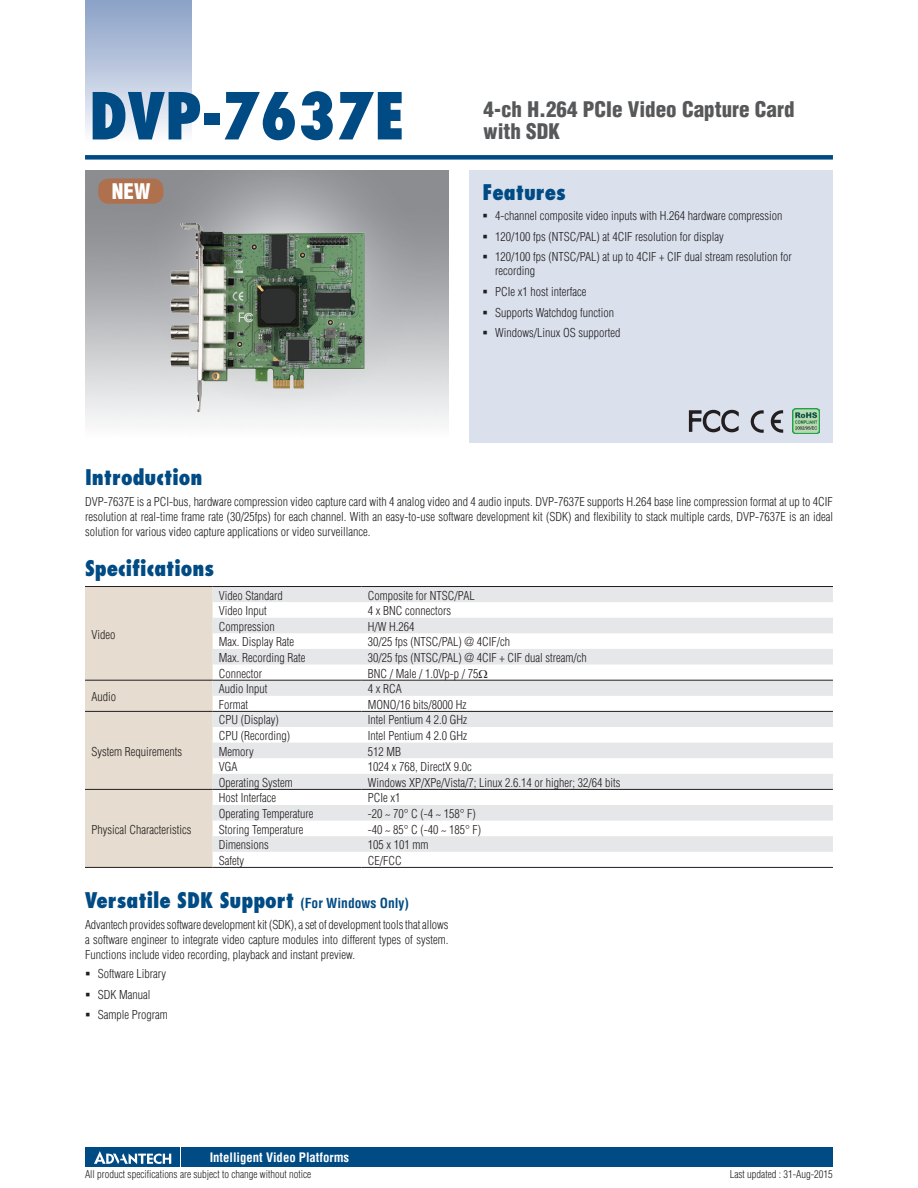
<style>
.page{position:relative;width:918px;height:1188px;background:#fff}
.page>*{position:absolute;margin:0;border:0;box-sizing:border-box;transform-origin:0 0}
.DS_Model_Name_1P{font:800 condensed 63px "Futura";color:#004b84}
.DS_Paragraph_Header{font:800 condensed 21px "Futura";color:#004b84}
.DS_Headline-1P{font:900 condensed 21px/22.5px "Helvetica";color:#57585a}
.DS_Model_Name_1P-2{font:900 condensed 21px "Helvetica";color:#fff}
.t1{font:700 condensed 12.75px "Helvetica";color:#fff}
.DS_Body_Text{font:300 condensed 12px/15px "Helvetica";color:#231f20;text-align:justify}
.DS_Tab-data{font:300 condensed 12px "Helvetica";color:#231f20}
.t2{font:300 condensed 10.5px "Helvetica";color:#231f20}
.s1{font-family:"Helvetica";font-weight:700;font-size:13.5px}
</style>
<div class="page">
<div style="left:85px;top:155px;width:748px;height:5px;background:#004b84"></div>
<div style="left:85px;top:0;width:106px;height:143px;background:linear-gradient(to bottom,#879fc5,#fafafd)"></div>
<div style="left:182px;top:1147px;width:651px;height:20px;background:#004b84"></div>
<div style="left:85px;top:1147px;width:95px;height:20px;background:#004b84"></div>
<svg style="left:94px;top:1151px;width:77px;height:13px"></svg>
<div style="left:470px;top:170px;width:363px;height:272px;background:#dae1ed"></div>
<img style="left:85px;top:170px;width:363px;height:255px">
<div style="left:85px;top:587px;width:128px;height:280px;background:#e6dccf"></div>
<svg style="left:213px;top:587px;width:620px;height:265px;fill:#e6e7e9"></svg>
<hr style="left:85px;top:789px;width:128px;height:1px;background:#231f20">
<hr style="left:213px;top:586px;width:148px;height:1px;background:#231f20">
<hr style="left:85px;top:711px;width:128px;height:1px;background:#231f20">
<hr style="left:361px;top:586px;width:472px;height:1px;background:#231f20">
<hr style="left:85px;top:586px;width:128px;height:1px;background:#231f20">
<hr style="left:85px;top:680px;width:128px;height:1px;background:#231f20">
<hr style="left:213px;top:680px;width:148px;height:1px;background:#231f20">
<hr style="left:361px;top:680px;width:472px;height:1px;background:#231f20">
<hr style="left:213px;top:711px;width:148px;height:1px;background:#231f20">
<hr style="left:361px;top:711px;width:472px;height:1px;background:#231f20">
<hr style="left:85px;top:867px;width:128px;height:1px;background:#231f20">
<hr style="left:213px;top:789px;width:148px;height:1px;background:#231f20">
<hr style="left:361px;top:789px;width:472px;height:1px;background:#231f20">
<hr style="left:213px;top:867px;width:148px;height:1px;background:#231f20">
<hr style="left:361px;top:867px;width:472px;height:1px;background:#231f20">
<img style="left:792px;top:409px;width:27px;height:25px">
<svg style="left:751px;top:410px;width:13px;height:23px"></svg>
<svg style="left:771px;top:410px;width:12px;height:23px"></svg>
<svg style="left:688px;top:409px;width:51px;height:24px"></svg>
<div style="left:98px;top:179px;width:65px;height:25px;background:#af704e;border-radius:10px"></div>
<img style="left:157px;top:216px;width:219px;height:196px">
<svg style="left:479px;top:669px;width:8px;height:9px"></svg>
<p class="DS_Model_Name_1P" style="left:89px;top:76px;width:318px">DVP-7637E</p>
<p class="DS_Headline-1P" style="left:484px;top:98px;width:312px">4-ch H.264 PCIe Video Capture Card with SDK</p>
<p class="DS_Model_Name_1P-2" style="left:112px;top:178px;width:40px">NEW</p>
<h2 class="DS_Paragraph_Header" style="left:482px;top:178px;width:85px">Features</h2>
<p class="DS_Body_Text" style="left:495px;top:208px;width:289px">4-channel composite video inputs with H.264 hardware compression</p>
<p class="DS_Body_Text" style="left:495px;top:229px;width:230px">120/100 fps (NTSC/PAL) at 4CIF resolution for display</p>
<p class="DS_Body_Text" style="left:495px;top:250px;width:298px;line-height:14.2px">120/100 fps (NTSC/PAL) at up to 4CIF + CIF dual stream resolution for recording</p>
<p class="DS_Body_Text" style="left:495px;top:284px;width:93px">PCIe x1 host interface</p>
<p class="DS_Body_Text" style="left:495px;top:305px;width:121px">Supports Watchdog function</p>
<p class="DS_Body_Text" style="left:495px;top:325px;width:127px">Windows/Linux OS supported</p>
<p class="DS_Paragraph_Header" style="left:85px;top:463px;width:119px">Introduction</p>
<p class="DS_Body_Text" style="left:85px;top:494px;width:750px">DVP-7637E is a PCI-bus, hardware compression video capture card with 4 analog video and 4 audio inputs. DVP-7637E supports H.264 base line compression format at up to 4CIF resolution at real-time frame rate (30/25fps) for each channel. With an easy-to-use software development kit (SDK) and flexibility to stack multiple cards, DVP-7637E is an ideal solution for various video capture applications or video surveillance.</p>
<p class="DS_Paragraph_Header" style="left:85px;top:554px;width:131px">Specifications</p>
<p class="DS_Tab-data" style="left:91px;top:627px;width:25px">Video</p>
<p class="DS_Tab-data" style="left:91px;top:690px;width:26px">Audio</p>
<p class="DS_Tab-data" style="left:91px;top:744px;width:92px">System Requirements</p>
<p class="DS_Tab-data" style="left:219px;top:588px;width:65px">Video Standard</p>
<p class="DS_Tab-data" style="left:368px;top:588px;width:108px">Composite for NTSC/PAL</p>
<p class="DS_Tab-data" style="left:219px;top:604px;width:49px">Video Input</p>
<p class="DS_Tab-data" style="left:368px;top:604px;width:85px">4 x BNC connectors</p>
<p class="DS_Tab-data" style="left:219px;top:619px;width:57px">Compression</p>
<p class="DS_Tab-data" style="left:368px;top:619px;width:48px">H/W H.264</p>
<p class="DS_Tab-data" style="left:219px;top:635px;width:77px">Max. Display Rate</p>
<p class="DS_Tab-data" style="left:368px;top:635px;width:144px">30/25 fps (NTSC/PAL) @ 4CIF/ch</p>
<p class="DS_Tab-data" style="left:219px;top:651px;width:88px">Max. Recording Rate</p>
<p class="DS_Tab-data" style="left:368px;top:651px;width:221px">30/25 fps (NTSC/PAL) @ 4CIF + CIF dual stream/ch</p>
<p class="DS_Tab-data" style="left:219px;top:666px;width:45px">Connector</p>
<p class="DS_Tab-data" style="left:368px;top:666px;width:112px">BNC / Male / 1.0Vp-p / 75</p>
<p class="DS_Tab-data" style="left:219px;top:682px;width:50px">Audio Input</p>
<p class="DS_Tab-data" style="left:368px;top:682px;width:35px">4 x RCA</p>
<p class="DS_Tab-data" style="left:219px;top:698px;width:31px">Format</p>
<p class="DS_Tab-data" style="left:368px;top:698px;width:100px">MONO/16 bits/8000 Hz</p>
<p class="DS_Tab-data" style="left:219px;top:713px;width:62px">CPU (Display)</p>
<p class="DS_Tab-data" style="left:368px;top:713px;width:101px">Intel Pentium 4 2.0 GHz</p>
<p class="DS_Tab-data" style="left:219px;top:729px;width:73px">CPU (Recording)</p>
<p class="DS_Tab-data" style="left:368px;top:729px;width:101px">Intel Pentium 4 2.0 GHz</p>
<p class="DS_Tab-data" style="left:219px;top:744px;width:36px">Memory</p>
<p class="DS_Tab-data" style="left:368px;top:744px;width:35px">512 MB</p>
<p class="DS_Tab-data" style="left:219px;top:760px;width:20px">VGA</p>
<p class="DS_Tab-data" style="left:368px;top:760px;width:105px">1024 x 768, DirectX 9.0c</p>
<p class="DS_Tab-data" style="left:219px;top:776px;width:75px">Operating System</p>
<p class="DS_Tab-data" style="left:368px;top:776px;width:254px">Windows XP/XPe/Vista/7; Linux 2.6.14 or higher; 32/64 bits</p>
<p class="DS_Tab-data" style="left:219px;top:791px;width:59px">Host Interface</p>
<p class="DS_Tab-data" style="left:368px;top:791px;width:34px">PCIe x1</p>
<p class="DS_Tab-data" style="left:219px;top:807px;width:96px">Operating Temperature</p>
<p class="DS_Tab-data" style="left:368px;top:807px;width:110px">-20 ~ 70° C (-4 ~ 158° F)</p>
<p class="DS_Tab-data" style="left:219px;top:822px;width:86px">Storing Temperature</p>
<p class="DS_Tab-data" style="left:368px;top:822px;width:115px">-40 ~ 85° C (-40 ~ 185° F)</p>
<p class="DS_Tab-data" style="left:219px;top:838px;width:51px">Dimensions</p>
<p class="DS_Tab-data" style="left:368px;top:838px;width:62px">105 x 101 mm</p>
<p class="DS_Tab-data" style="left:219px;top:854px;width:27px">Safety</p>
<p class="DS_Tab-data" style="left:368px;top:854px;width:36px">CE/FCC</p>
<p class="DS_Paragraph_Header" style="left:85px;top:887px;width:326px">Versatile SDK Support <span class="s1">(For Windows Only)</span></p>
<p class="DS_Body_Text" style="left:85px;top:918px;width:365px">Advantech provides software development kit (SDK), a set of development tools that allows a software engineer to integrate video capture modules into different types of system.<br>Functions include video recording, playback and instant preview.</p>
<p class="DS_Body_Text" style="left:98px;top:966px;width:70px">Software Library</p>
<p class="DS_Body_Text" style="left:98px;top:987px;width:54px">SDK Manual</p>
<p class="DS_Body_Text" style="left:98px;top:1007px;width:71px">Sample Program</p>
<p class="DS_Tab-data" style="left:91px;top:822px;width:101px">Physical Characteristics</p>
<p class="t1" style="left:210px;top:1150px;width:141px">Intelligent Video Platforms</p>
<p class="t2" style="left:85px;top:1168px;width:228px">All product specifications are subject to change without notice</p>
<p class="t2" style="left:730px;top:1168px;width:105px">Last updated : 31-Aug-2015</p>
</div>
